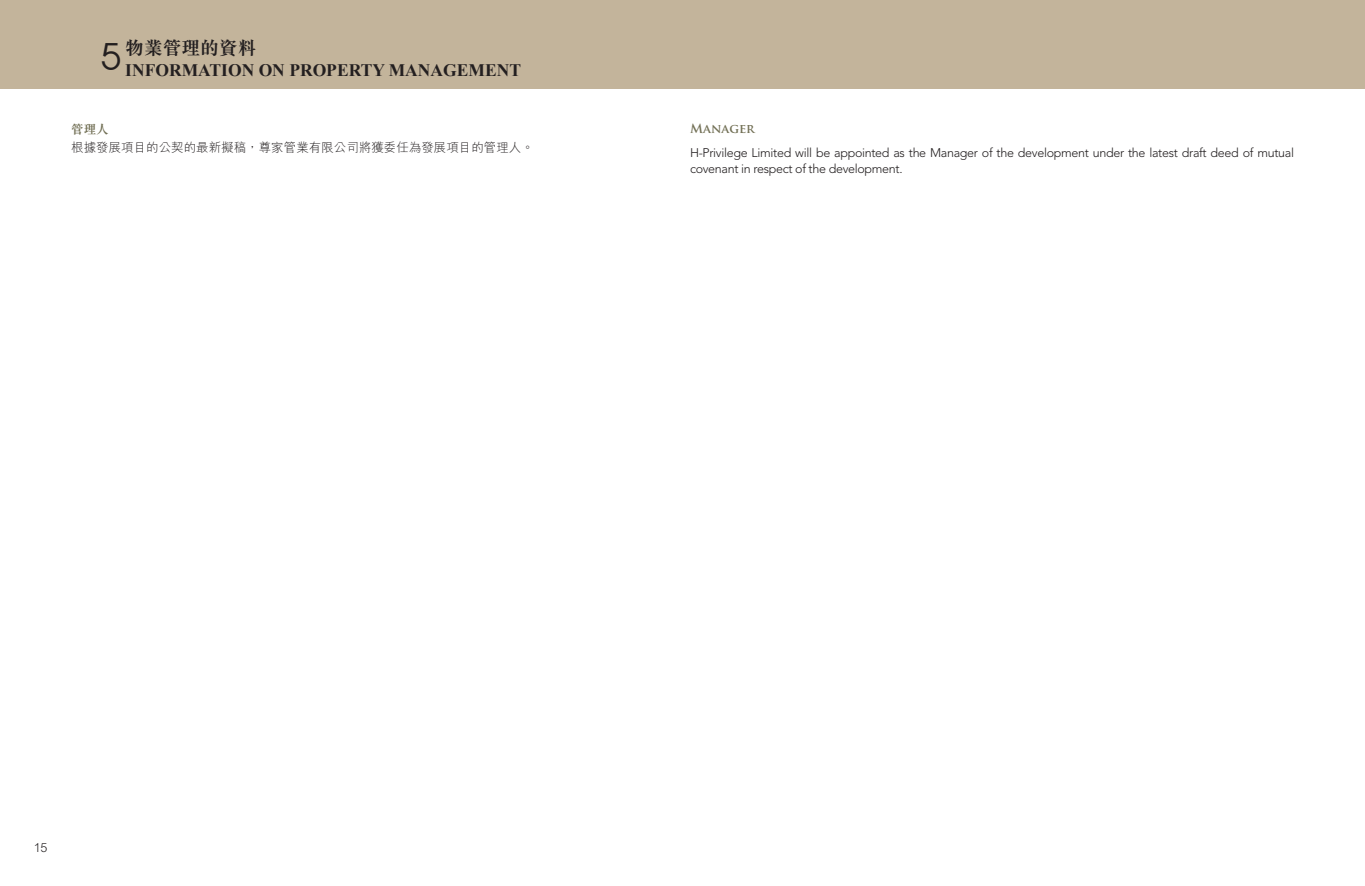
<style>
.page{position:relative;width:1365px;height:886px;background:#fff}
.page>*{position:absolute;margin:0;border:0;box-sizing:border-box;transform-origin:0 0}
.t1{font:700 18.75px "M Sung HK";color:#231f20}
.t2{font:700 17.5px "Times New Roman";color:#231f20}
.t3{font:300 12.5px/16.2px "Avenir LT Std";letter-spacing:-.025em;color:#231f20}
.t4{font:300 12.5px "M Hei HK";color:#231f20}
.t5{font:700 12.5px "Trajan Pro";color:#727055}
.t6{font:700 12.5px "M Sung HK";color:#727055}
.s1{font-family:"Avant Garde IT Cby BT";font-weight:400;font-size:37.5px}
</style>
<div class="page">
<div style="left:0;top:0;width:1364px;height:89px;background:#c3b49b"></div>
<h1 class="t1" style="left:79px;top:35px;width:179px"><span class="s1">05</span> 物業管理的資料</h1>
<h2 class="t2" style="left:125px;top:58px;width:397px">INFORMATION ON PROPERTY MANAGEMENT</h2>
<p class="t6" style="left:71px;top:121px;width:39px">管理人</p>
<p class="t4" style="left:71px;top:139px;width:464px">根據發展項目的公契的最新擬稿，尊家管業有限公司將獲委任為發展項目的管理人。</p>
<p class="t5" style="left:690px;top:121px;width:66px">Manager</p>
<p class="t3" style="left:690px;top:144px;width:605px">H-Privilege Limited will be appointed as the Manager of the development under the latest draft deed of mutual covenant in respect of the development.</p>
<p class="t4" style="left:34px;top:838px;width:15px">15</p>
</div>
